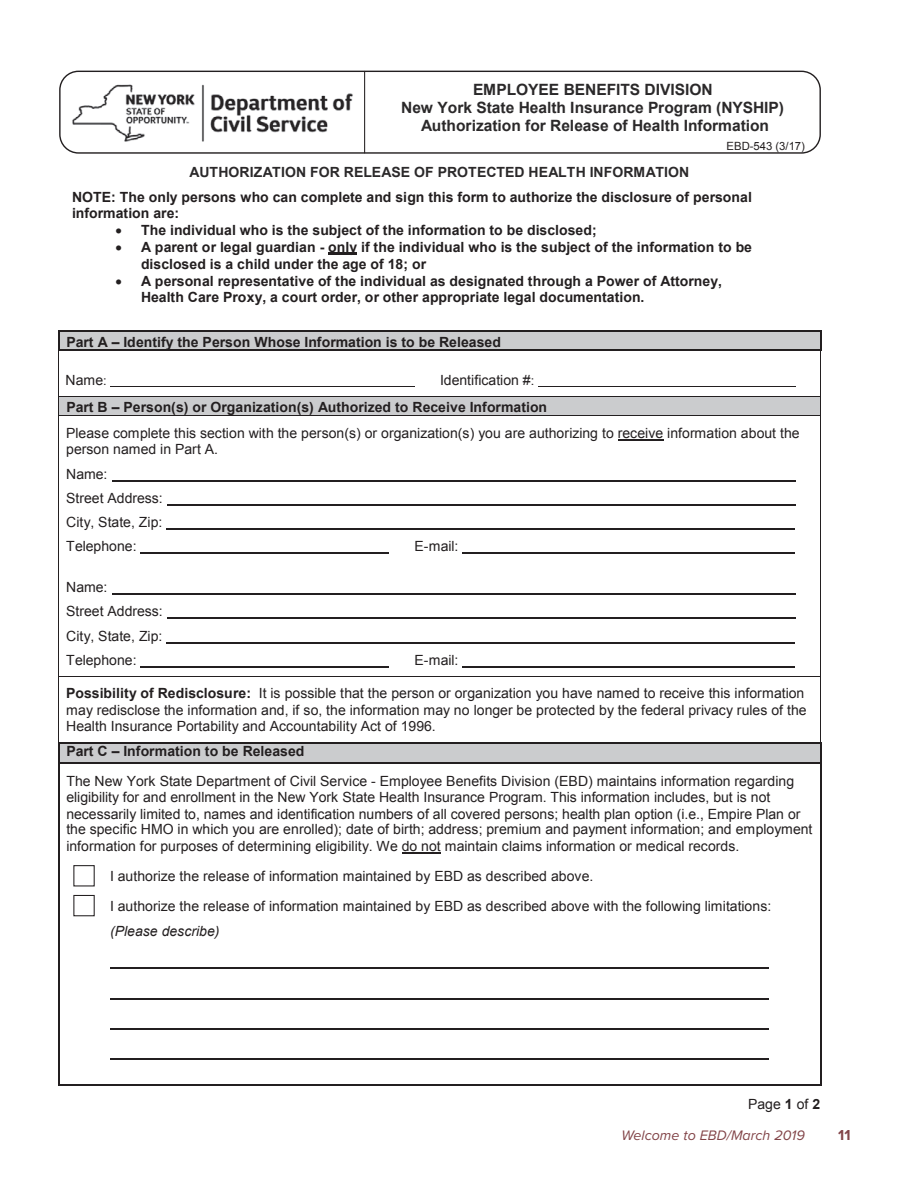
<style>
.page{position:relative;width:918px;height:1188px;background:#fff}
.page>*{position:absolute;margin:0;border:0;box-sizing:border-box;transform-origin:0 0}
.t1{font:700 15.6px/18.1px "Arial";color:#2b292a;text-align:center}
.t2{font:700 15px "Proxima Nova";color:#824448}
.t3{font:italic 14.25px "Proxima Nova";color:#824448}
.t4{font:14.1px/24.3px "Arial";color:#231f20}
.t5{font:700 14.1px/16.2px "Arial";letter-spacing:.005em;color:#231f20}
.t6{font:700 14.1px "Arial";letter-spacing:.005em;color:#2b292a}
.t7{font:italic 14.1px "Arial";color:#231f20}
.t8{font:11.4px "Arial";letter-spacing:-.005em;color:#231f20}
.s1{font-size:12.75px}
.s2{font-weight:400}
.s3{font-weight:400;font-size:12.75px}
.s4{font-weight:700}
.s5{font-family:"Helvetica"}
</style>
<div class="page">
<img style="left:63px;top:76px;width:290px;height:75px">
<hr style="left:364px;top:71px;width:1px;height:82px;background:#231f20">
<div style="left:59px;top:71px;width:762px;height:83px;border:1px solid #231f20;border-radius:19px"></div>
<hr style="left:328px;top:252px;width:29px;height:3px;background:#231f20">
<div style="left:59px;top:331px;width:761px;height:19px;background:#cbccce"></div>
<hr style="left:59px;top:330px;width:761px;height:1px;background:#231f20">
<hr style="left:110px;top:386px;width:305px;height:1px;background:#231f20">
<hr style="left:538px;top:386px;width:257px;height:1px;background:#231f20">
<svg style="left:58px;top:330px;width:1px;height:21px"></svg>
<hr style="left:59px;top:350px;width:761px;height:1px;background:#231f20">
<svg style="left:820px;top:330px;width:1px;height:21px"></svg>
<hr style="left:58px;top:351px;width:1px;height:45px;background:#231f20">
<hr style="left:820px;top:351px;width:1px;height:45px;background:#231f20">
<div style="left:59px;top:396px;width:761px;height:19px;background:#cbccce"></div>
<hr style="left:59px;top:396px;width:761px;height:1px;background:#231f20">
<hr style="left:618px;top:439px;width:45px;height:1px;background:#231f20">
<svg style="left:58px;top:396px;width:1px;height:20px"></svg>
<hr style="left:59px;top:415px;width:761px;height:1px;background:#231f20">
<svg style="left:820px;top:396px;width:1px;height:20px"></svg>
<hr style="left:58px;top:416px;width:1px;height:49px;background:#231f20">
<hr style="left:820px;top:416px;width:1px;height:49px;background:#231f20">
<hr style="left:112px;top:480px;width:683px;height:1px;background:#231f20">
<hr style="left:167px;top:504px;width:628px;height:1px;background:#231f20">
<hr style="left:167px;top:529px;width:628px;height:1px;background:#231f20">
<hr style="left:141px;top:553px;width:248px;height:1px;background:#231f20">
<hr style="left:462px;top:553px;width:333px;height:1px;background:#231f20">
<hr style="left:112px;top:594px;width:683px;height:1px;background:#231f20">
<hr style="left:167px;top:618px;width:628px;height:1px;background:#231f20">
<hr style="left:167px;top:642px;width:628px;height:1px;background:#231f20">
<hr style="left:141px;top:666px;width:248px;height:2px;background:#231f20">
<hr style="left:462px;top:666px;width:333px;height:2px;background:#231f20">
<hr style="left:58px;top:465px;width:1px;height:211px;background:#231f20">
<hr style="left:820px;top:465px;width:1px;height:211px;background:#231f20">
<hr style="left:59px;top:676px;width:761px;height:1px;background:#231f20">
<hr style="left:58px;top:677px;width:1px;height:66px;background:#231f20">
<hr style="left:820px;top:677px;width:1px;height:66px;background:#231f20">
<div style="left:59px;top:744px;width:761px;height:18px;background:#cbccce"></div>
<hr style="left:59px;top:743px;width:761px;height:1px;background:#231f20">
<hr style="left:402px;top:853px;width:38px;height:1px;background:#231f20">
<hr style="left:110px;top:968px;width:659px;height:1px;background:#231f20">
<hr style="left:110px;top:998px;width:659px;height:1px;background:#231f20">
<hr style="left:110px;top:1028px;width:659px;height:1px;background:#231f20">
<hr style="left:110px;top:1059px;width:659px;height:1px;background:#231f20">
<svg style="left:58px;top:743px;width:1px;height:20px"></svg>
<hr style="left:59px;top:762px;width:761px;height:1px;background:#231f20">
<svg style="left:820px;top:743px;width:1px;height:20px"></svg>
<hr style="left:58px;top:763px;width:1px;height:322px;background:#231f20">
<hr style="left:59px;top:1085px;width:761px;height:1px;background:#231f20">
<hr style="left:820px;top:763px;width:1px;height:322px;background:#231f20">
<div style="left:73px;top:865px;width:22px;height:21px;border:1px solid #231f20"></div>
<div style="left:73px;top:895px;width:22px;height:21px;border:1px solid #231f20"></div>
<p class="t1" style="left:401px;top:81px;width:384px">EMPLOYEE BENEFITS DIVISION<br>New York State Health Insurance Program (NYSHIP)<br>Authorization for Release of Health Information</p>
<p class="t8" style="left:726px;top:139px;width:80px">EBD-543 (3/17)</p>
<p class="t6" style="left:190px;top:163px;width:501px">AUTHORIZATION FOR RELEASE OF PROTECTED HEALTH INFORMATION</p>
<p class="t5" style="left:72px;top:189px;width:681px">NOTE: The only persons who can complete and sign this form to authorize the disclosure of personal information are:</p>
<p class="t5" style="left:116px;top:223px;width:483px">• The individual who is the subject of the information to be disclosed;</p>
<p class="t5" style="left:141px;top:240px;width:613px;text-indent:-25px">• A parent or legal guardian - only if the individual who is the subject of the information to be disclosed is a child under the age of 18; or</p>
<p class="t5" style="left:141px;top:273px;width:583px;text-indent:-25px">• A personal representative of the individual as designated through a Power of Attorney,<br>Health Care Proxy, a court order, or other appropriate legal documentation.</p>
<p class="t5" style="left:66px;top:334px;width:436px">Part A – Identify the Person Whose Information is to be Released</p>
<p class="t4" style="left:66px;top:368px;width:43px">Name<span class="s1">:</span></p>
<p class="t5" style="left:66px;top:367px;width:482px;line-height:26.8px;text-indent:374px"><span class="s2">Identification #</span><span class="s3">:<br></span>Part B – Person(s) or Organization(s) Authorized to Receive Information</p>
<p class="t4" style="left:66px;top:425px;width:735px;line-height:16.2px">Please complete this section with the person(s) or organization(s) you are authorizing to receive information about the person named in Part A.</p>
<p class="t4" style="left:66px;top:462px;width:98px">Name:<br>Street Address:<br>City, State, Zip:<br>Telephone:</p>
<p class="t4" style="left:415px;top:534px;width:45px">E-mail:</p>
<p class="t4" style="left:66px;top:575px;width:98px">Name:<br>Street Address:<br>City, State, Zip:<br>Telephone:</p>
<p class="t4" style="left:415px;top:648px;width:45px">E-mail:</p>
<p class="t4" style="left:66px;top:685px;width:742px;line-height:16.4px"><span class="s4">Possibility of Redisclosure:</span> It is possible that the person or organization you have named to receive this information may redisclose the information and, if so, the information may no longer be protected by the federal privacy rules of the<br>Health Insurance Portability and Accountability Act of 1996.</p>
<p class="t5" style="left:66px;top:744px;width:239px">Part C – Information to be Released</p>
<p class="t4" style="left:66px;top:773px;width:748px;line-height:16.2px">The New York State Department of Civil Service - Employee Benefits Division (EBD) maintains information regarding eligibility for and enrollment in the New York State Health Insurance Program. This information includes, but is not necessarily limited to, names and identification numbers of all covered persons; health plan option (i.e.<span class="s5">,</span> Empire Plan or the specific HMO in which you are enrolled); date of birth; address; premium and payment information; and employment information for purposes of determining eligibility. We do not maintain claims information or medical records.</p>
<p class="t4" style="left:110px;top:861px;width:663px;line-height:30.3px">I authorize the release of information maintained by EBD as described above.<br>I authorize the release of information maintained by EBD as described above with the following limitations:</p>
<p class="t7" style="left:110px;top:922px;width:111px">(Please describe)</p>
<p class="t4" style="left:748px;top:1092px;width:74px">Page <span class="s4">1</span> of <span class="s4">2</span></p>
<p class="t3" style="left:621px;top:1124px;width:185px">Welcome to EBD/March 2019</p>
<p class="t2" style="left:838px;top:1124px;width:14px">11</p>
</div>
